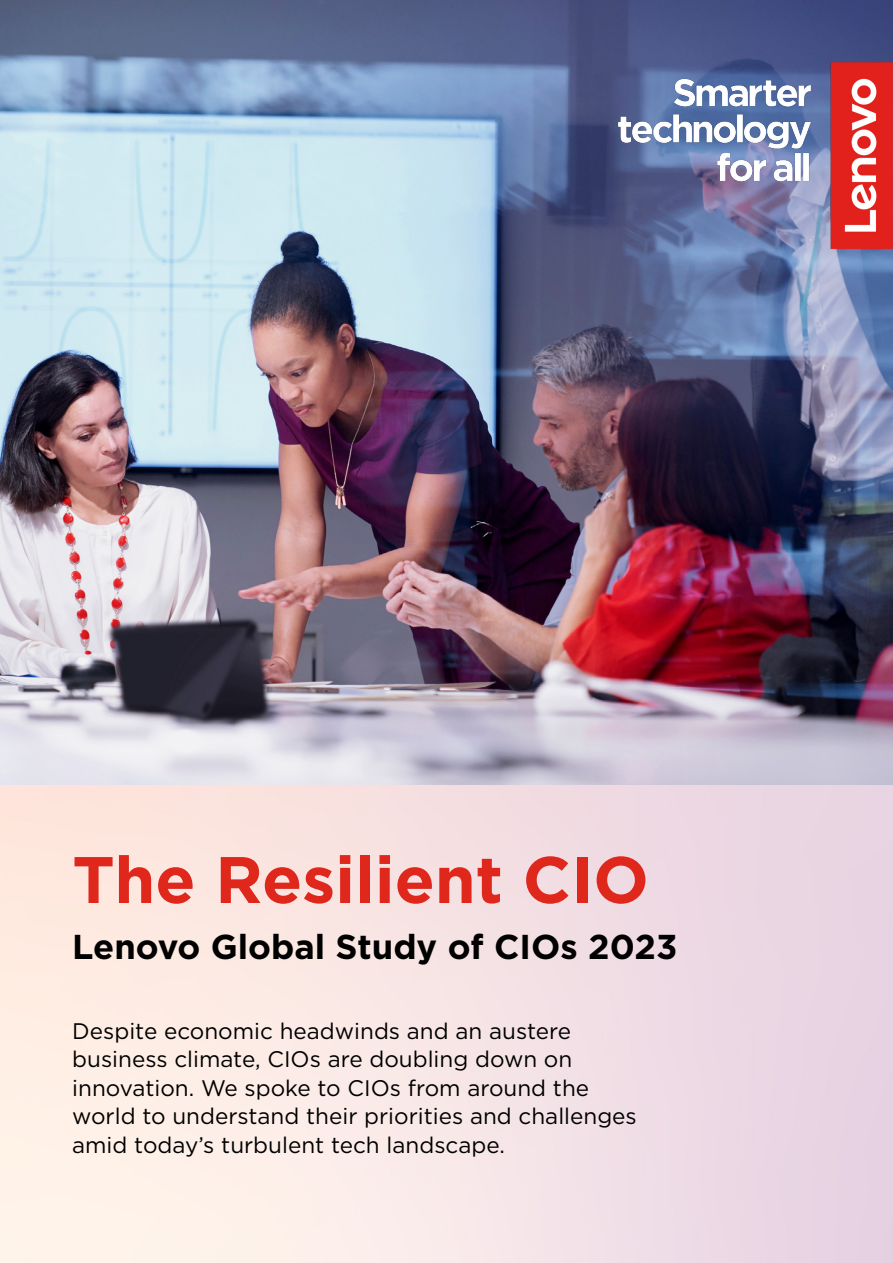
<style>
.page{position:relative;width:893px;height:1263px;background:#fff}
.page>*{position:absolute;margin:0;border:0;box-sizing:border-box;transform-origin:0 0}
.t1{font:700 65.55px "Gotham";color:#df271c}
.t2{font:700 34.5px "Gotham";color:#000}
.t3{font:22.5px/28.5px "Gotham";color:#000}
</style>
<div class="page">
<img style="left:0;top:0;width:893px;height:784px">
<img style="left:588px;top:32px;width:305px;height:248px">
<h1 class="t1" style="left:72px;top:836px;width:578px">The Resilient CIO</h1>
<h2 class="t2" style="left:72px;top:924px;width:607px">Lenovo Global Study of CIOs 2023</h2>
<p class="t3" style="left:72px;top:1016px;width:566px">Despite economic headwinds and an austere business climate, CIOs are doubling down on innovation. We spoke to CIOs from around the world to understand their priorities and challenges amid today’s turbulent tech landscape.</p>
</div>
